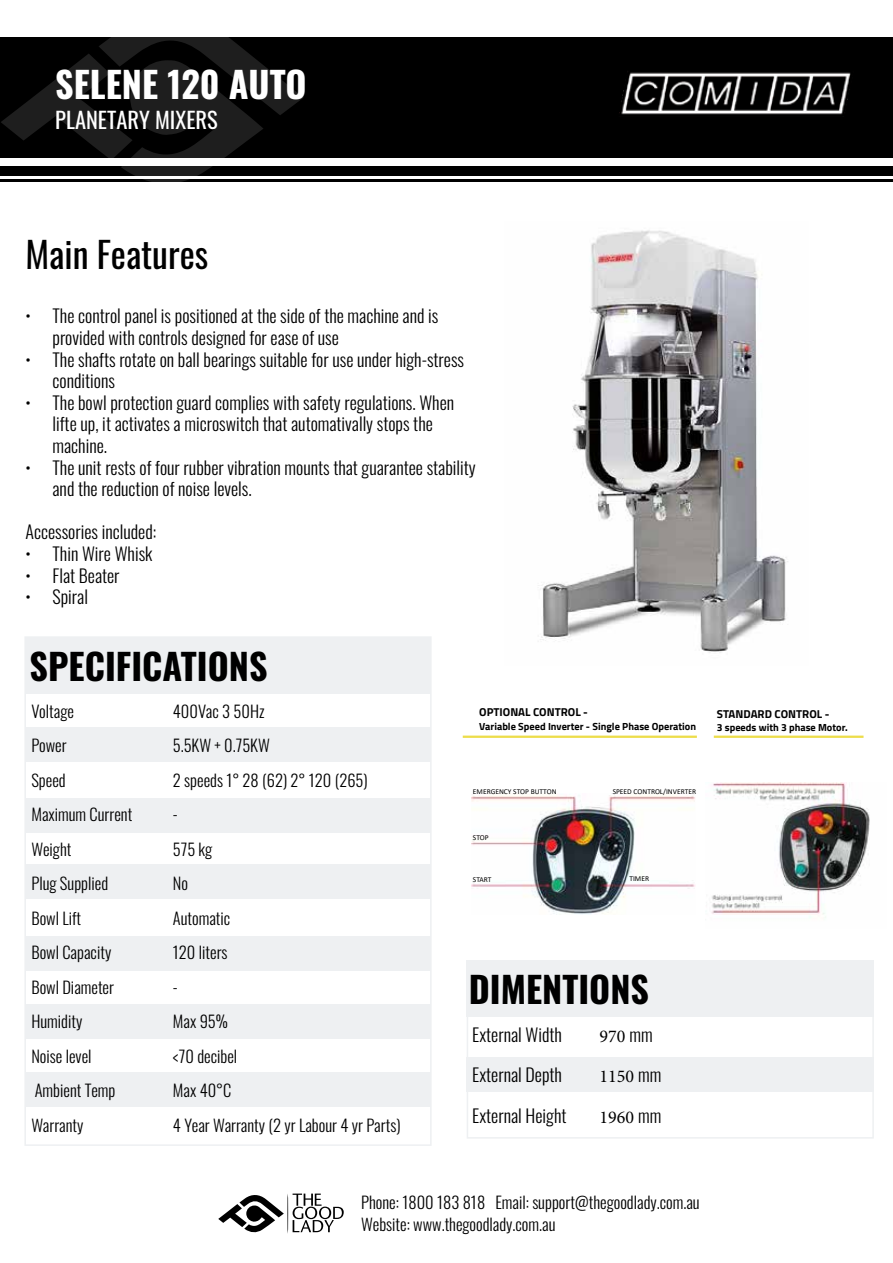
<style>
.page{position:relative;width:893px;height:1263px;background:#fff}
.page>*{position:absolute;margin:0;border:0;box-sizing:border-box;transform-origin:0 0}
.t1{font:700 36px "Oswald";color:#000}
.t2{font:700 36px "Oswald";color:#fff}
.t3{font:36px "Oswald";color:#000}
.t4{font:22.5px "Oswald";color:#fff}
.t5{font:300 18px/21.6px "Oswald";color:#000}
.t6{font:18px "Minion Pro";color:#000}
.t7{font:300 16.5px/34.5px "Oswald";color:#000}
.t8{font:700 11.55px "Titillium Web";color:#000}
.t9{font:700 10.35px "Titillium Web";color:#000}
.t10{font:7.5px "Calibri";color:#000}
.s1{font-family:"Oswald";font-weight:300}
</style>
<div class="page">
<div style="left:0;top:37px;width:893px;height:120px;background:#000"></div>
<div style="left:0;top:167px;width:893px;height:9px;background:#000"></div>
<hr style="left:0;top:180px;width:893px;height:2px;background:#000">
<svg style="left:218px;top:1193px;width:126px;height:41px"></svg>
<div style="left:467px;top:960px;width:407px;height:57px;background:#eef0f2"></div>
<div style="left:467px;top:962px;width:407px;height:176px;border:2px solid #eef0f2"></div>
<div style="left:467px;top:1057px;width:407px;height:34px;background:#eef0f2"></div>
<svg style="left:1px;top:37px;width:303px;height:145px"></svg>
<img style="left:619px;top:71px;width:232px;height:44px">
<hr style="left:463px;top:735px;width:234px;height:3px;background:#eddd4a">
<hr style="left:714px;top:735px;width:149px;height:3px;background:#eddd4a">
<img style="left:711px;top:782px;width:159px;height:136px">
<img style="left:471px;top:794px;width:224px;height:120px">
<div style="left:26px;top:637px;width:405px;height:57px;background:#eef0f2"></div>
<div style="left:26px;top:728px;width:405px;height:34px;background:#eef0f2"></div>
<div style="left:26px;top:1005px;width:405px;height:34px;background:#eef0f2"></div>
<div style="left:26px;top:1073px;width:405px;height:34px;background:#eef0f2"></div>
<div style="left:24px;top:636px;width:408px;height:510px;border:2px solid #eef0f2"></div>
<div style="left:26px;top:799px;width:405px;height:34px;background:#eef0f2"></div>
<div style="left:26px;top:936px;width:405px;height:34px;background:#eef0f2"></div>
<div style="left:26px;top:864px;width:405px;height:35px;background:#eef0f2"></div>
<img style="left:538px;top:230px;width:250px;height:423px">
<h1 class="t2" style="left:55px;top:66px;width:253px">SELENE 120 AUTO</h1>
<p class="t4" style="left:55px;top:100px;width:164px">PLANETARY MIXERS</p>
<h1 class="t3" style="left:26px;top:223px;width:184px">Main Features</h1>
<p class="t5" style="left:53px;top:303px;width:387px;text-indent:-27px">• The control panel is positioned at the side of the machine and is provided with controls designed for ease of use</p>
<p class="t5" style="left:53px;top:346px;width:413px;text-indent:-27px">• The shafts rotate on ball bearings suitable for use under high-stress conditions</p>
<p class="t5" style="left:53px;top:390px;width:403px;text-indent:-27px">• The bowl protection guard complies with safety regulations. When lifte up, it activates a microswitch that automativally stops the machine.</p>
<p class="t5" style="left:53px;top:454px;width:425px;text-indent:-27px">• The unit rests of four rubber vibration mounts that guarantee stability and the reduction of noise levels.</p>
<p class="t5" style="left:26px;top:519px;width:132px">Accessories included:</p>
<p class="t5" style="left:26px;top:541px;width:128px">• Thin Wire Whisk</p>
<p class="t5" style="left:26px;top:562px;width:96px">• Flat Beater</p>
<p class="t5" style="left:26px;top:584px;width:64px">• Spiral</p>
<h1 class="t1" style="left:30px;top:648px;width:239px">SPECIFICATIONS</h1>
<p class="t7" style="left:31px;top:692px;width:102px">Voltage<br>Power<br>Speed<br>Maximum Current<br>Weight<br>Plug Supplied<br>Bowl Lift<br>Bowl Capacity<br>Bowl Diameter<br>Humidity<br>Noise level<br>Ambient Temp<br>Warranty</p>
<p class="t7" style="left:173px;top:692px;width:229px">400Vac 3 50Hz<br>5.5KW + 0.75KW<br>2 speeds 1° 28 (62) 2° 120 (265)<br>-<br>575 kg<br>No<br>Automatic<br>120 liters<br>-<br>Max 95%<br>&lt;70 decibel<br>Max 40°C<br>4 Year Warranty (2 yr Labour 4 yr Parts)</p>
<p class="t8" style="left:479px;top:703px;width:110px">OPTIONAL CONTROL -</p>
<p class="t9" style="left:479px;top:719px;width:218px">Variable Speed Inverter - Single Phase Operation</p>
<p class="t10" style="left:473px;top:786px;width:85px">EMERGENCY STOP BUTTON</p>
<p class="t10" style="left:613px;top:786px;width:85px">SPEED CONTROL/INVERTER</p>
<p class="t10" style="left:473px;top:832px;width:17px">STOP</p>
<p class="t10" style="left:473px;top:874px;width:20px">START</p>
<p class="t10" style="left:629px;top:873px;width:21px">TIMER</p>
<h1 class="t1" style="left:469px;top:970px;width:182px">DIMENTIONS</h1>
<p class="t5" style="left:472px;top:1021px;width:91px">External Width</p>
<p class="t5" style="left:472px;top:1062px;width:91px">External Depth</p>
<p class="t5" style="left:472px;top:1102px;width:96px">External Height</p>
<p class="t6" style="left:600px;top:1024px;width:55px">970 <span class="s1">mm</span></p>
<p class="t6" style="left:600px;top:1064px;width:63px">1150 <span class="s1">mm</span></p>
<p class="t6" style="left:600px;top:1105px;width:63px">1960 <span class="s1">mm</span></p>
<p class="t8" style="left:717px;top:705px;width:114px">STANDARD CONTROL -</p>
<p class="t9" style="left:717px;top:720px;width:132px">3 speeds with 3 phase Motor.</p>
<p class="t7" style="left:361px;top:1189px;width:340px;line-height:22.5px">Phone: 1800 183 818 Email: support@thegoodlady.com.au<br>Website: www.thegoodlady.com.au</p>
</div>
